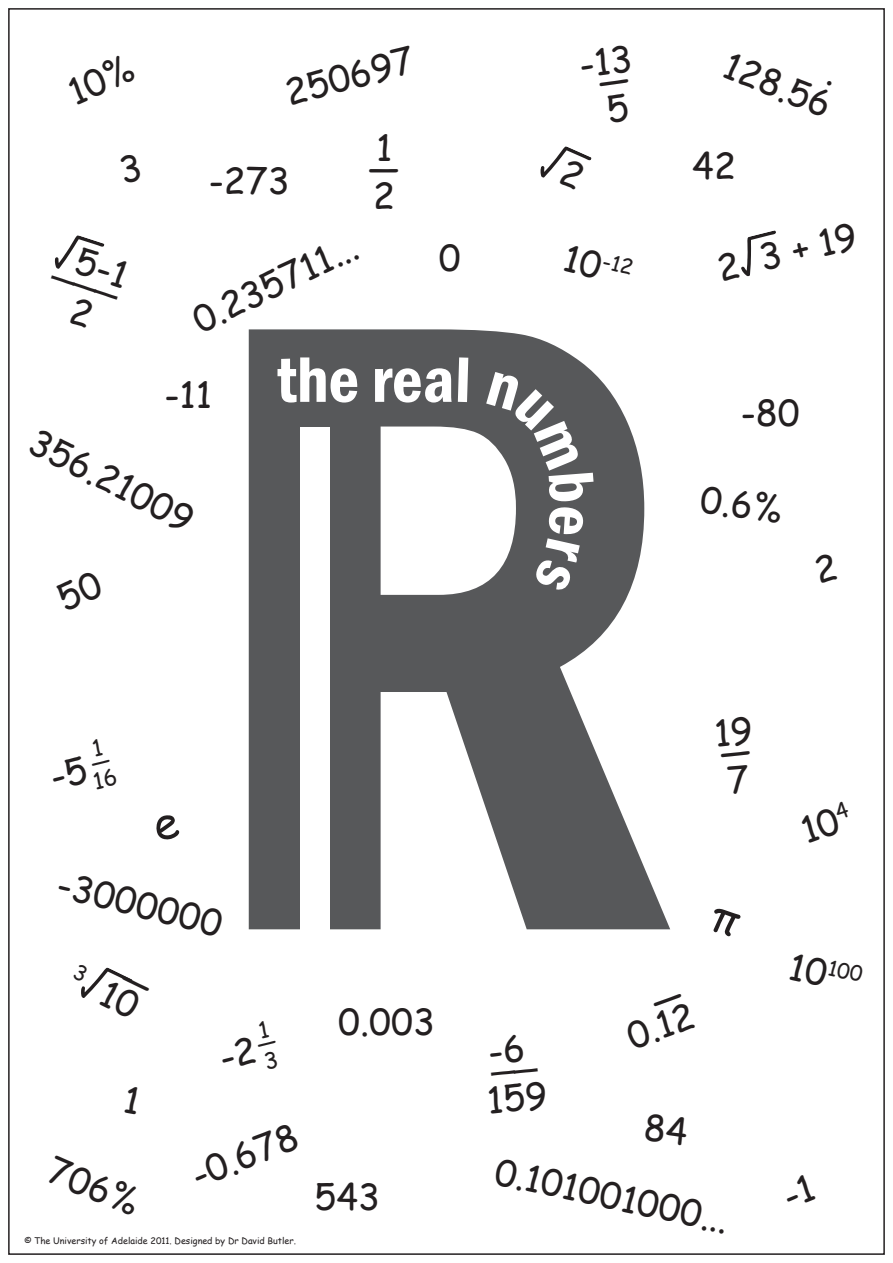
<style>
.page{position:relative;width:893px;height:1263px;background:#fff}
.page>*{position:absolute;margin:0;border:0;box-sizing:border-box;transform-origin:0 0}
.t1{font:600 condensed 66.6px "Franklin Gothic";color:#fff}
.t2{font:36px "Comic Sans MS";color:#231f20}
.t3{font:21px "Comic Sans MS";color:#231f20}
.t4{font:9px "Comic Sans MS";color:#231f20}
.s1{font-size:36px}
</style>
<div class="page">
<svg style="left:249px;top:329px;width:421px;height:600px;fill:#57585a"></svg>
<div style="left:300px;top:427px;width:29px;height:506px;background:#fff"></div>
<svg style="left:741px;top:230px;width:35px;height:46px"></svg>
<svg style="left:458px;top:357px;width:10px;height:45px"></svg>
<svg style="left:486px;top:371px;width:109px;height:223px;background:#6d6d6f"></svg>
<svg style="left:540px;top:146px;width:52px;height:32px"></svg>
<svg style="left:81px;top:967px;width:52px;height:31px"></svg>
<svg style="left:54px;top:235px;width:51px;height:34px"></svg>
<p class="t2" style="left:279px;top:67px;width:133px;rotate:-15deg">250697</p>
<p class="t2" style="left:209px;top:154px;width:82px">-273</p>
<p class="t2" style="left:376px;top:121px;width:18px">1</p>
<p class="t2" style="left:368px;top:142px;width:33px">―</p>
<p class="t2" style="left:373px;top:169px;width:23px">2</p>
<p class="t2" style="left:183px;top:298px;width:180px;rotate:-26deg">0.235711...</p>
<p class="t2" style="left:439px;top:231px;width:23px">0</p>
<p class="t2" style="left:165px;top:368px;width:49px">-11</p>
<p class="t2" style="left:44px;top:416px;width:180px;rotate:27deg">356.21009</p>
<p class="t1" style="left:276px;top:335px;width:180px">the rea</p>
<p class="t3" style="left:570px;top:236px;width:71px;rotate:14deg"><span class="s1">10</span>-12</p>
<p class="t2" style="left:735px;top:39px;width:115px;rotate:22deg">128.56</p>
<p class="t2" style="left:692px;top:140px;width:45px">42</p>
<p class="t2" style="left:711px;top:243px;width:144px;rotate:-14deg">2 3 + 19</p>
<p class="t2" style="left:741px;top:386px;width:60px">-80</p>
<p class="t2" style="left:704px;top:472px;width:84px;rotate:8deg">0.6%</p>
<p class="t2" style="left:65px;top:858px;width:170px;rotate:14deg">-3000000</p>
<p class="t2" style="left:338px;top:995px;width:98px">0.003</p>
<p class="t2" style="left:59px;top:1143px;width:97px;rotate:22deg">706%</p>
<p class="t2" style="left:183px;top:1152px;width:113px;rotate:-22deg">-0.678</p>
<p class="t4" style="left:24px;top:1234px;width:273px">© The University of Adelaide 2011. Designed by Dr David Butler.</p>
<p class="t2" style="left:314px;top:1170px;width:67px">543</p>
<p class="t2" style="left:619px;top:1012px;width:71px;rotate:-20deg">0.12</p>
<p class="t2" style="left:501px;top:1145px;width:240px;rotate:12deg">0.101001000...</p>
<p class="t3" style="left:794px;top:944px;width:75px;rotate:12deg"><span class="s1">10</span>100</p>
</div>
